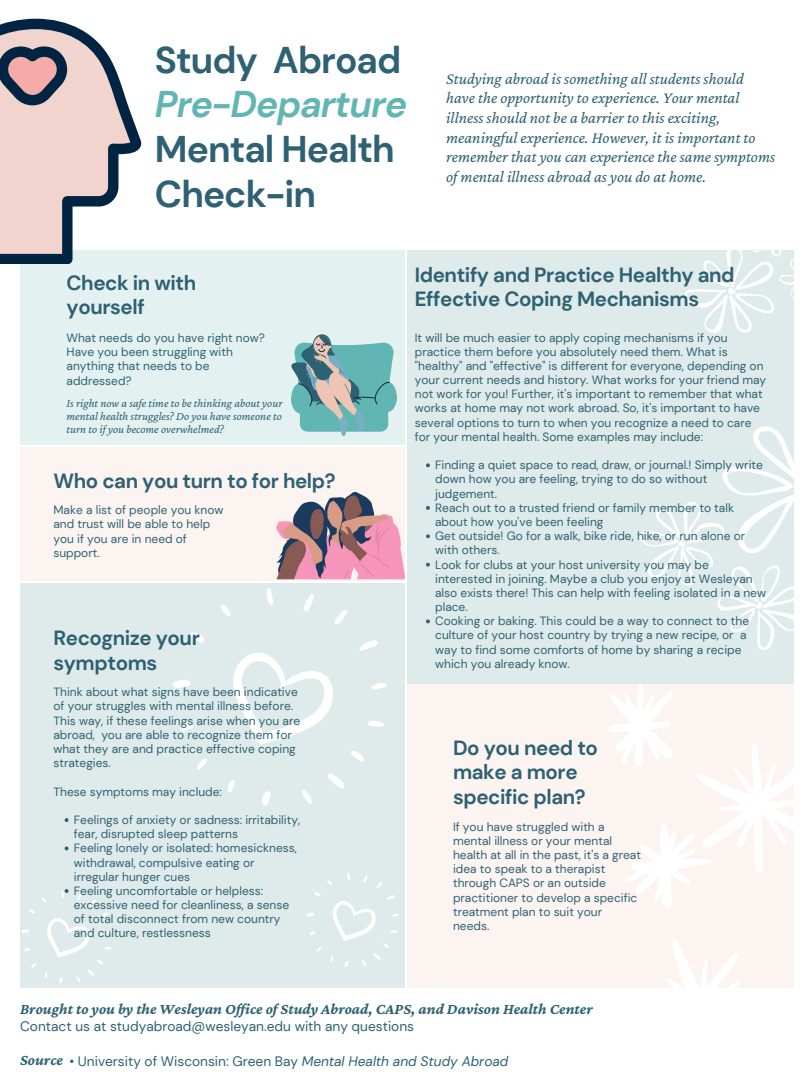
<style>
.page{position:relative;width:810px;height:1080px;background:#fff}
.page>*{position:absolute;margin:0;border:0;box-sizing:border-box;transform-origin:0 0}
.t1{font:700 37.12px/44.6px "DM Sans";letter-spacing:-.025em;color:#2e6173}
.t2{font:700 20.5px/24.5px "DM Sans";letter-spacing:-.02em;color:#2e6173}
.t3{font:italic 16.56px/19.7px "Crimson Pro";color:#2e6173}
.t4{font:italic 700 15.69px "Crimson Pro";color:#2e6173}
.t5{font:13.69px "DM Sans";color:#2e6173}
.t6{font:12px/14.2px "DM Sans";color:#2e6173}
.t7{font:italic 12px/13.1px "Crimson Pro";color:#2e6173;text-align:justify}
.s1{font-style:italic;color:#61b6b3}
.s2{font-style:italic}
</style>
<div class="page">
<div style="left:20px;top:448px;width:385px;height:133px;background:#fcf4f1"></div>
<div style="left:20px;top:584px;width:385px;height:404px;background:#dfebea"></div>
<div style="left:408px;top:250px;width:386px;height:433px;background:#dfebea"></div>
<svg style="left:639px;top:426px;width:155px;height:224px"></svg>
<div style="left:408px;top:683px;width:386px;height:305px;background:#fcf4f1"></div>
<div style="left:20px;top:250px;width:385px;height:195px;background:#e3f2f1"></div>
<svg style="left:291px;top:334px;width:106px;height:102px"></svg>
<svg style="left:173px;top:588px;width:214px;height:218px"></svg>
<svg style="left:608px;top:683px;width:186px;height:128px"></svg>
<svg style="left:65px;top:818px;width:4px;height:4px"></svg>
<svg style="left:65px;top:847px;width:4px;height:3px"></svg>
<svg style="left:21px;top:889px;width:91px;height:94px"></svg>
<svg style="left:684px;top:250px;width:110px;height:83px"></svg>
<svg style="left:307px;top:873px;width:92px;height:94px"></svg>
<svg style="left:627px;top:811px;width:167px;height:177px"></svg>
<svg style="left:0;top:18px;width:142px;height:246px"></svg>
<svg style="left:426px;top:463px;width:4px;height:4px"></svg>
<svg style="left:426px;top:506px;width:4px;height:4px"></svg>
<svg style="left:426px;top:534px;width:4px;height:4px"></svg>
<svg style="left:426px;top:563px;width:4px;height:4px"></svg>
<svg style="left:426px;top:619px;width:4px;height:4px"></svg>
<svg style="left:276px;top:492px;width:129px;height:87px"></svg>
<p class="t1" style="left:155px;top:38px;width:254px">Study Abroad<br><span class="s1">Pre-Departure<br></span>Mental Health<br>Check-in</p>
<p class="t3" style="left:446px;top:68px;width:331px">Studying abroad is something all students should have the opportunity to experience. Your mental illness should not be a barrier to this exciting, meaningful experience. However, it is important to remember that you can experience the same symptoms of mental illness abroad as you do at home.</p>
<p class="t2" style="left:67px;top:270px;width:131px">Check in with yourself</p>
<p class="t6" style="left:67px;top:331px;width:200px">What needs do you have right now?<br>Have you been struggling with anything that needs to be addressed?</p>
<p class="t7" style="left:67px;top:396px;width:218px">Is right now a safe time to be thinking about your mental health struggles? Do you have someone to turn to if you become overwhelmed?</p>
<p class="t2" style="left:53px;top:468px;width:284px">Who can you turn to for help?</p>
<p class="t6" style="left:53px;top:503px;width:172px">Make a list of people you know and trust will be able to help you if you are in need of support.</p>
<p class="t2" style="left:53px;top:626px;width:148px">Recognize your symptoms</p>
<p class="t6" style="left:53px;top:685px;width:248px">Think about what signs have been indicative of your struggles with mental illness before.<br>This way, if these feelings arise when you are abroad, you are able to recognize them for what they are and practice effective coping strategies.</p>
<p class="t6" style="left:53px;top:784px;width:170px">These symptoms may include:</p>
<p class="t6" style="left:74px;top:813px;width:228px">Feelings of anxiety or sadness: irritability, fear, disrupted sleep patterns</p>
<p class="t6" style="left:74px;top:841px;width:225px">Feeling lonely or isolated: homesickness, withdrawal, compulsive eating or irregular hunger cues</p>
<p class="t6" style="left:74px;top:884px;width:217px">Feeling uncomfortable or helpless: excessive need for cleanliness, a sense of total disconnect from new country and culture, restlessness</p>
<p class="t2" style="left:415px;top:263px;width:321px">Identify and Practice Healthy and<br>Effective Coping Mechanisms</p>
<p class="t6" style="left:415px;top:330px;width:353px">It will be much easier to apply coping mechanisms if you practice them before you absolutely need them. What is "healthy" and "effective" is different for everyone, depending on your current needs and history. What works for your friend may not work for you! Further, it's important to remember that what works at home may not work abroad. So, it's important to have several options to turn to when you recognize a need to care for your mental health. Some examples may include:</p>
<p class="t6" style="left:435px;top:458px;width:329px">Finding a quiet space to read, draw, or journal.! Simply write down how you are feeling, trying to do so without judgement.</p>
<p class="t6" style="left:435px;top:501px;width:300px">Reach out to a trusted friend or family member to talk about how you've been feeling</p>
<p class="t6" style="left:435px;top:529px;width:311px">Get outside! Go for a walk, bike ride, hike, or run alone or with others.</p>
<p class="t6" style="left:435px;top:557px;width:332px">Look for clubs at your host university you may be interested in joining. Maybe a club you enjoy at Wesleyan also exists there! This can help with feeling isolated in a new place.</p>
<p class="t6" style="left:435px;top:614px;width:316px">Cooking or baking. This could be a way to connect to the culture of your host country by trying a new recipe, or a way to find some comforts of home by sharing a recipe which you already know.</p>
<p class="t2" style="left:453px;top:736px;width:146px">Do you need to make a more specific plan?</p>
<p class="t6" style="left:453px;top:819px;width:189px">If you have struggled with a mental illness or your mental health at all in the past, it's a great idea to speak to a therapist through CAPS or an outside practitioner to develop a specific treatment plan to suit your needs.</p>
<p class="t4" style="left:20px;top:999px;width:574px">Brought to you by the Wesleyan Office of Study Abroad, CAPS, and Davison Health Center</p>
<p class="t5" style="left:20px;top:1017px;width:396px">Contact us at studyabroad@wesleyan.edu with any questions</p>
<p class="t4" style="left:20px;top:1051px;width:44px">Source</p>
<p class="t5" style="left:69px;top:1053px;width:441px">• University of Wisconsin: Green Bay <span class="s2">Mental Health and Study Abroad</span></p>
</div>
